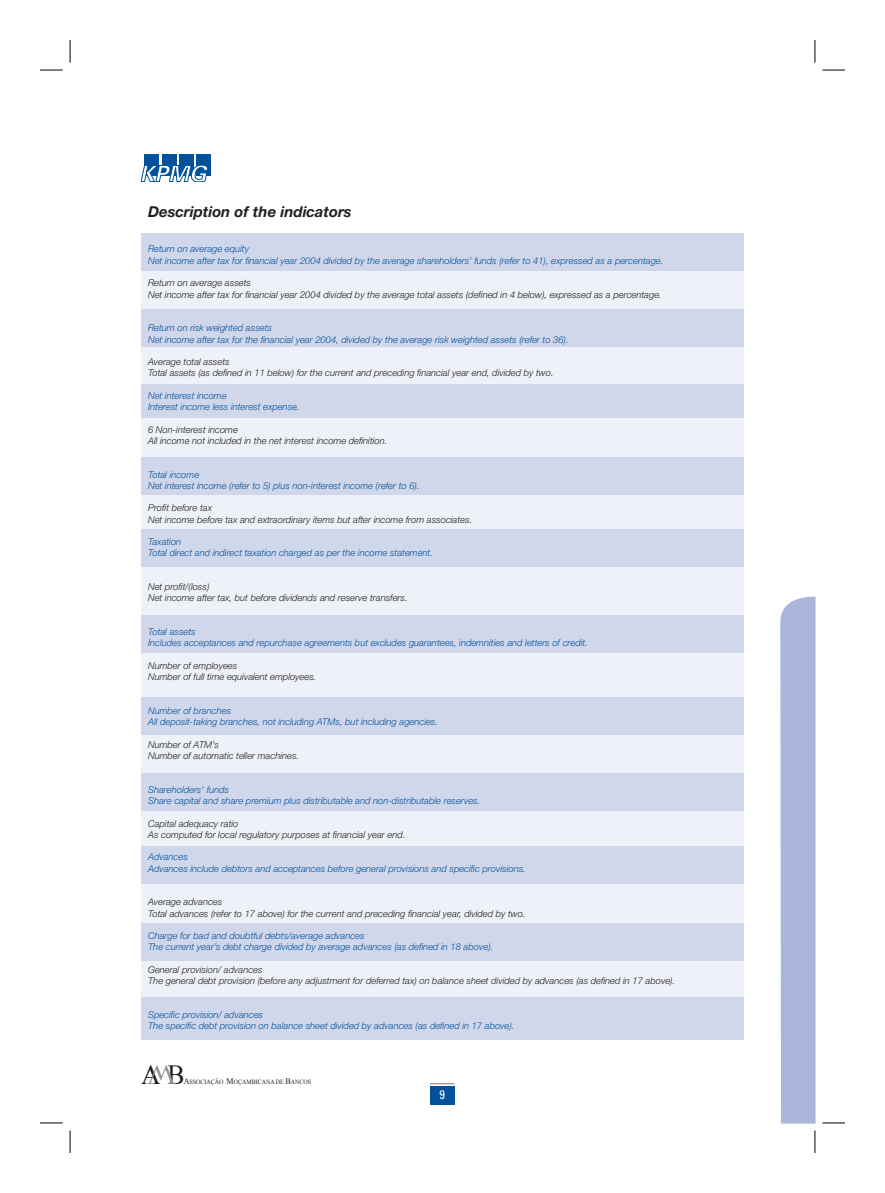
<style>
.page{position:relative;width:885px;height:1193px;background:#fff}
.page>*{position:absolute;margin:0;border:0;box-sizing:border-box;transform-origin:0 0}
.t1{font:27.62px "Times New Roman";color:#231f20}
.t2{font:italic 700 15px "Helvetica Neue";color:#231f20}
.t3{font:condensed 12.5px "Univers";color:#fff}
.t4{font:italic 300 9.38px "Helvetica Neue";color:#01529b}
.t5{font:italic 300 9.38px "Helvetica Neue";color:#231f20}
.t6{font:6.5px "Times New Roman";letter-spacing:-.005em;color:#231f20;scale:.93 1}
.s1{font-size:8.62px}
</style>
<div class="page">
<div style="left:430px;top:1086px;width:24px;height:18px;background:#01529b"></div>
<hr style="left:430px;top:1082px;width:24px;height:2px;background:#939598">
<div style="left:780px;top:596px;width:35px;height:527px;background:#a9b6d9"></div>
<div style="left:141px;top:233px;width:602px;height:802px;background:#eef1f8"></div>
<div style="left:141px;top:997px;width:602px;height:42px;background:#d1d7eb"></div>
<div style="left:141px;top:922px;width:602px;height:38px;background:#d1d7eb"></div>
<div style="left:141px;top:845px;width:602px;height:38px;background:#d1d7eb"></div>
<div style="left:141px;top:773px;width:602px;height:37px;background:#d1d7eb"></div>
<div style="left:141px;top:696px;width:602px;height:38px;background:#d1d7eb"></div>
<div style="left:141px;top:615px;width:602px;height:38px;background:#d1d7eb"></div>
<div style="left:141px;top:529px;width:602px;height:38px;background:#d1d7eb"></div>
<div style="left:141px;top:457px;width:602px;height:38px;background:#d1d7eb"></div>
<div style="left:141px;top:384px;width:602px;height:34px;background:#d1d7eb"></div>
<div style="left:141px;top:309px;width:602px;height:38px;background:#d1d7eb"></div>
<div style="left:141px;top:233px;width:602px;height:38px;background:#d1d7eb"></div>
<div style="left:144px;top:154px;width:15px;height:22px;background:#01529b"></div>
<div style="left:161px;top:154px;width:15px;height:22px;background:#01529b"></div>
<div style="left:179px;top:154px;width:14px;height:22px;background:#01529b"></div>
<div style="left:196px;top:154px;width:14px;height:22px;background:#01529b"></div>
<svg style="left:141px;top:165px;width:67px;height:16px"></svg>
<svg style="left:149px;top:1065px;width:25px;height:18px"></svg>
<svg style="left:70px;top:40px;width:1px;height:22px"></svg>
<svg style="left:40px;top:70px;width:22px;height:1px"></svg>
<svg style="left:814px;top:40px;width:1px;height:22px"></svg>
<svg style="left:822px;top:70px;width:22px;height:1px"></svg>
<svg style="left:70px;top:1130px;width:1px;height:22px"></svg>
<svg style="left:40px;top:1122px;width:22px;height:1px"></svg>
<svg style="left:814px;top:1130px;width:1px;height:22px"></svg>
<svg style="left:822px;top:1122px;width:22px;height:1px"></svg>
<p class="t2" style="left:148px;top:202px;width:205px">Description of the indicators</p>
<p class="t4" style="left:148px;top:243px;width:102px">Return on average equity</p>
<p class="t4" style="left:148px;top:255px;width:516px">Net income after tax for financial year 2004 divided by the average shareholders’ funds (refer to 41), expressed as a percentage.</p>
<p class="t5" style="left:148px;top:277px;width:104px">Return on average assets</p>
<p class="t5" style="left:148px;top:288px;width:515px">Net income after tax for financial year 2004 divided by the average total assets (defined in 4 below), expressed as a percentage.</p>
<p class="t4" style="left:148px;top:322px;width:125px">Return on risk weighted assets</p>
<p class="t4" style="left:148px;top:333px;width:422px">Net income after tax for the financial year 2004, divided by the average risk weighted assets (refer to 36).</p>
<p class="t5" style="left:148px;top:356px;width:83px">Average total assets</p>
<p class="t5" style="left:148px;top:367px;width:407px">Total assets (as defined in 11 below) for the current and preceding financial year end, divided by two.</p>
<p class="t4" style="left:148px;top:390px;width:80px">Net interest income</p>
<p class="t4" style="left:148px;top:401px;width:153px">Interest income less interest expense.</p>
<p class="t5" style="left:148px;top:423px;width:91px">6 Non-interest income</p>
<p class="t5" style="left:148px;top:435px;width:241px">All income not included in the net interest income definition.</p>
<p class="t4" style="left:148px;top:468px;width:53px">Total income</p>
<p class="t4" style="left:148px;top:480px;width:273px">Net interest income (refer to 5) plus non-interest income (refer to 6).</p>
<p class="t5" style="left:148px;top:502px;width:65px">Profit before tax</p>
<p class="t5" style="left:148px;top:513px;width:325px">Net income before tax and extraordinary items but after income from associates.</p>
<p class="t4" style="left:148px;top:536px;width:35px">Taxation</p>
<p class="t4" style="left:148px;top:547px;width:286px">Total direct and indirect taxation charged as per the income statement.</p>
<p class="t5" style="left:148px;top:581px;width:63px">Net profit/(loss)</p>
<p class="t5" style="left:148px;top:592px;width:261px">Net income after tax, but before dividends and reserve transfers.</p>
<p class="t4" style="left:148px;top:626px;width:49px">Total assets</p>
<p class="t4" style="left:148px;top:637px;width:441px">Includes acceptances and repurchase agreements but excludes guarantees, indemnities and letters of credit.</p>
<p class="t5" style="left:148px;top:660px;width:91px">Number of employees</p>
<p class="t5" style="left:148px;top:671px;width:170px">Number of full time equivalent employees.</p>
<p class="t4" style="left:148px;top:705px;width:85px">Number of branches</p>
<p class="t4" style="left:148px;top:716px;width:291px">All deposit-taking branches, not including ATMs, but including agencies.</p>
<p class="t5" style="left:148px;top:738px;width:72px">Number of ATM’s</p>
<p class="t5" style="left:148px;top:750px;width:152px">Number of automatic teller machines.</p>
<p class="t4" style="left:148px;top:783px;width:82px">Shareholders’ funds</p>
<p class="t4" style="left:148px;top:795px;width:333px">Share capital and share premium plus distributable and non-distributable reserves.</p>
<p class="t5" style="left:148px;top:817px;width:92px">Capital adequacy ratio</p>
<p class="t5" style="left:148px;top:828px;width:259px">As computed for local regulatory purposes at financial year end.</p>
<p class="t4" style="left:148px;top:851px;width:41px">Advances</p>
<p class="t4" style="left:148px;top:862px;width:379px">Advances include debtors and acceptances before general provisions and specific provisions.</p>
<p class="t5" style="left:148px;top:896px;width:76px">Average advances</p>
<p class="t5" style="left:148px;top:907px;width:379px">Total advances (refer to 17 above) for the current and preceding financial year, divided by two.</p>
<p class="t4" style="left:148px;top:930px;width:218px">Charge for bad and doubtful debts/average advances</p>
<p class="t4" style="left:148px;top:941px;width:346px">The current year’s debt charge divided by average advances (as defined in 18 above).</p>
<p class="t5" style="left:148px;top:963px;width:116px">General provision/ advances</p>
<p class="t5" style="left:148px;top:975px;width:528px">The general debt provision (before any adjustment for deferred tax) on balance sheet divided by advances (as defined in 17 above).</p>
<p class="t4" style="left:148px;top:1008px;width:116px">Specific provision/ advances</p>
<p class="t4" style="left:148px;top:1020px;width:368px">The specific debt provision on balance sheet divided by advances (as defined in 17 above).</p>
<p class="t1" style="left:141px;top:1058px;width:45px">A B</p>
<p class="t6" style="left:184px;top:1077px;width:138px"><span class="s1">A</span>SSOCIAÇÃO <span class="s1">M</span>OÇAMBICANA DE <span class="s1">B</span>ANCOS</p>
<h3 class="t3" style="left:439px;top:1087px;width:7px">9</h3>
</div>
